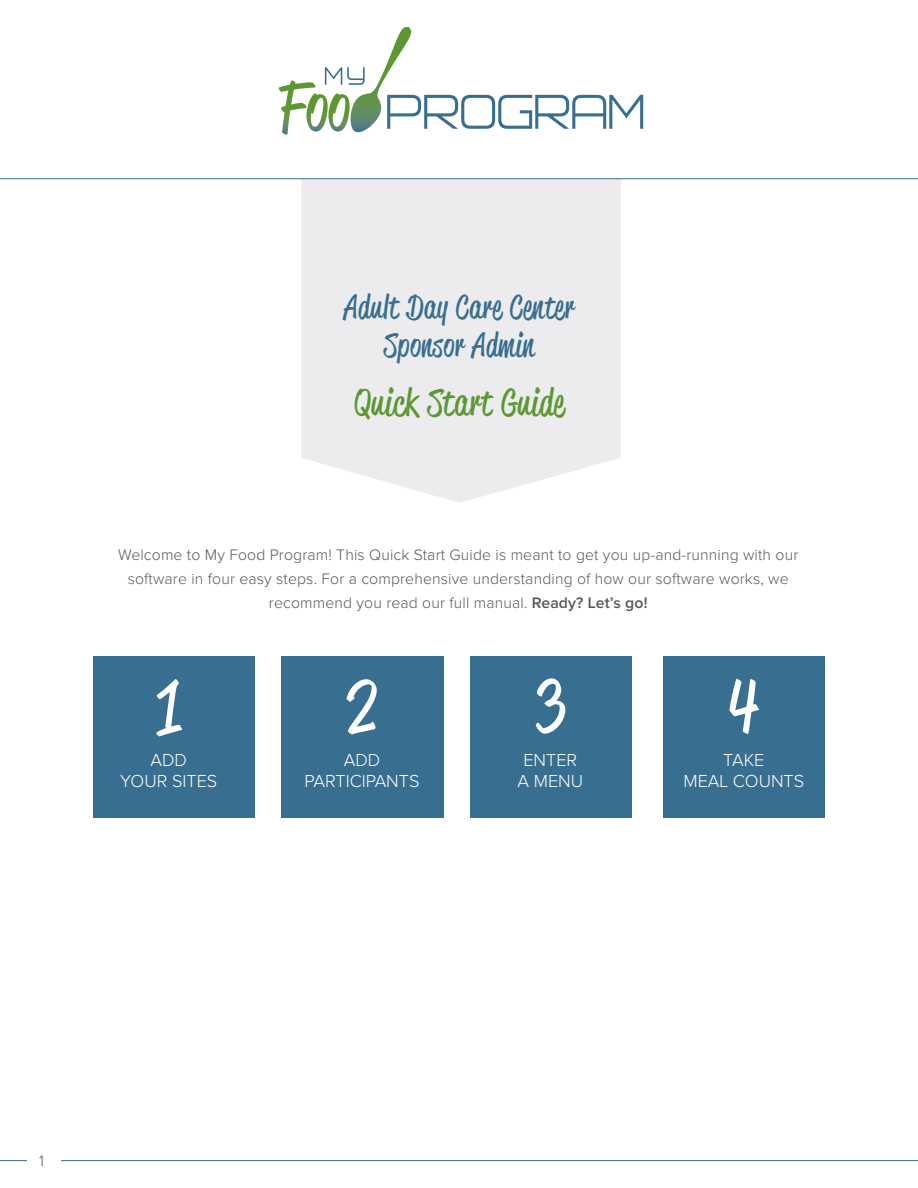
<style>
.page{position:relative;width:918px;height:1188px;background:#fff}
.page>*{position:absolute;margin:0;border:0;box-sizing:border-box;transform-origin:0 0}
.t1{font:75px "Reklame Script Regular DEMO";color:#fff}
.t2{font:37.5px "Reklame Script Regular DEMO";letter-spacing:.025em;color:#5c9731}
.t3{font:33px/37.5px "Reklame Script Regular DEMO";letter-spacing:.025em;color:#386e8f;text-align:center}
.t4{font:300 18px/21px "Proxima Nova";color:#fff;text-align:center}
.t5{font:300 15.75px/24px "Proxima Nova";letter-spacing:.01em;color:#57585a;text-align:center}
.s1{font-weight:600}
</style>
<div class="page">
<hr style="left:0;top:1160px;width:918px;height:1px;background:#386e8f">
<div style="left:27px;top:1145px;width:34px;height:34px;background:#fff"></div>
<svg style="left:301px;top:179px;width:320px;height:324px;background:#ededef"></svg>
<hr style="left:0;top:178px;width:918px;height:1px;background:#386e8f">
<svg style="left:279px;top:27px;width:364px;height:108px"></svg>
<div style="left:281px;top:656px;width:162px;height:162px;background:#386e8f"></div>
<div style="left:470px;top:656px;width:162px;height:162px;background:#386e8f"></div>
<div style="left:663px;top:656px;width:162px;height:162px;background:#386e8f"></div>
<div style="left:93px;top:656px;width:162px;height:162px;background:#386e8f"></div>
<p class="t3" style="left:344px;top:291px;width:231px">Adult Day Care Center<br>Sponsor Admin</p>
<p class="t2" style="left:354px;top:386px;width:211px">Quick Start Guide</p>
<p class="t5" style="left:118px;top:544px;width:682px">Welcome to My Food Program! This Quick Start Guide is meant to get you up-and-running with our software in four easy steps. For a comprehensive understanding of how our software works, we recommend you read our full manual. <span class="s1">Ready? Let’s go!</span></p>
<p class="t1" style="left:157px;top:675px;width:25px">1</p>
<p class="t4" style="left:120px;top:750px;width:99px">ADD<br>YOUR SITES</p>
<p class="t1" style="left:348px;top:675px;width:30px">2</p>
<p class="t4" style="left:305px;top:750px;width:116px">ADD<br>PARTICIPANTS</p>
<p class="t1" style="left:537px;top:675px;width:29px">3</p>
<p class="t4" style="left:518px;top:750px;width:67px">ENTER<br>A MENU</p>
<p class="t1" style="left:730px;top:675px;width:30px">4</p>
<p class="t4" style="left:683px;top:750px;width:122px">TAKE<br>MEAL COUNTS</p>
<p class="t5" style="left:39px;top:1149px;width:6px">1</p>
</div>
